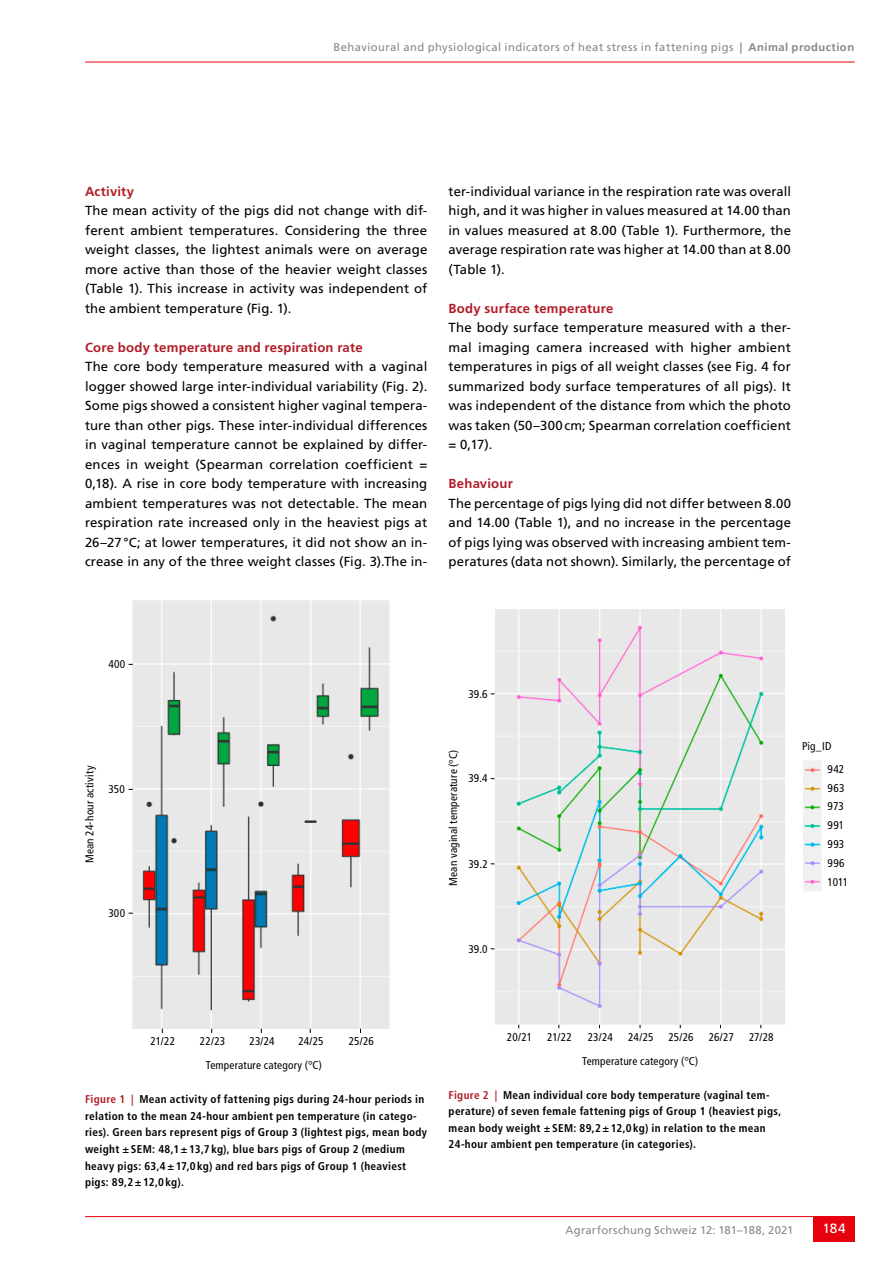
<style>
.page{position:relative;width:893px;height:1263px;background:#fff}
.page>*{position:absolute;margin:0;border:0;box-sizing:border-box;transform-origin:0 0}
.t1{font:13.5px "Frutiger LT Std";color:#fff}
.t2{font:13.2px/19.5px "Frutiger LT Std";letter-spacing:.005em;color:#000;text-align:justify}
.t3{font:700 13.2px "Frutiger LT Std";letter-spacing:.015em;color:#b21c27}
.t4{font:700 condensed 11.25px/16.5px "Frutiger LT Std";letter-spacing:.03em;color:#000}
.t5{font:condensed 11.25px/18.8px "Frutiger LT Std";letter-spacing:.015em;color:#000}
.t6{font:11.25px "Frutiger LT Std";letter-spacing:.035em;color:#878988}
.t7{font:11.25px "Frutiger LT Std";letter-spacing:.015em;color:#878988}
.s1{font-weight:700}
.s2{color:#b21c27}
</style>
<div class="page">
<hr style="left:85px;top:62px;width:770px;height:1px;background:#e7000e">
<hr style="left:85px;top:1216px;width:770px;height:1px;background:#e7000e">
<div style="left:813px;top:1216px;width:42px;height:26px;background:#e7000e"></div>
<img style="left:133px;top:601px;width:257px;height:428px">
<img style="left:803px;top:761px;width:19px;height:130px">
<img style="left:495px;top:610px;width:290px;height:414px">
<p class="t6" style="left:333px;top:40px;width:522px">Behavioural and physiological indicators of heat stress in fattening pigs <span class="s1">| Animal production</span></p>
<p class="t3" style="left:85px;top:183px;width:51px">Activity</p>
<p class="t2" style="left:85px;top:201px;width:344px">The mean activity of the pigs did not change with dif&shy;ferent ambient temperatures. Considering the three weight classes, the lightest animals were on average more active than those of the heavier weight classes (Table 1). This increase in activity was independent of the ambient temperature (Fig. 1).</p>
<p class="t3" style="left:85px;top:339px;width:279px">Core body temperature and respiration rate</p>
<p class="t2" style="left:85px;top:357px;width:344px">The core body temperature measured with a vaginal logger showed large inter-individual variability (Fig. 2).<br>Some pigs showed a consistent higher vaginal tempera&shy;ture than other pigs. These inter-individual differences in vaginal temperature cannot be explained by differ&shy;ences in weight (Spearman correlation coefficient = 0,18). A rise in core body temperature with increasing ambient temperatures was not detectable. The mean respiration rate increased only in the heaviest pigs at 26–27°C; at lower temperatures, it did not show an in&shy;crease in any of the three weight classes (Fig. 3).The in-</p>
<p class="t2" style="left:449px;top:181px;width:344px">ter-individual variance in the respiration rate was overall high, and it was higher in values measured at 14.00 than in values measured at 8.00 (Table 1). Furthermore, the average respiration rate was higher at 14.00 than at 8.00 (Table 1).</p>
<p class="t3" style="left:449px;top:300px;width:166px">Body surface temperature</p>
<p class="t2" style="left:449px;top:318px;width:344px">The body surface temperature measured with a ther&shy;mal imaging camera increased with higher ambient temperatures in pigs of all weight classes (see Fig. 4 for summarized body surface temperatures of all pigs). It was independent of the distance from which the photo was taken (50–300cm; Spearman correlation coefficient = 0,17).</p>
<p class="t3" style="left:449px;top:476px;width:66px">Behaviour</p>
<p class="t2" style="left:449px;top:493px;width:344px">The percentage of pigs lying did not differ between 8.00 and 14.00 (Table 1), and no increase in the percentage of pigs lying was observed with increasing ambient tem&shy;peratures (data not shown). Similarly, the percentage of</p>
<p class="t5" style="left:108px;top:655px;width:19px">400</p>
<p class="t5" style="left:80px;top:863px;width:99px;rotate:-90deg">Mean 24-hour activity</p>
<p class="t5" style="left:108px;top:780px;width:18px">350</p>
<p class="t5" style="left:108px;top:904px;width:18px">300</p>
<p class="t5" style="left:468px;top:684px;width:21px">39.6</p>
<p class="t5" style="left:444px;top:886px;width:138px;rotate:-90deg">Mean vaginal temperature (°C)</p>
<p class="t5" style="left:468px;top:769px;width:21px">39.4</p>
<p class="t5" style="left:468px;top:854px;width:21px">39.2</p>
<p class="t5" style="left:468px;top:939px;width:21px">39.0</p>
<p class="t5" style="left:828px;top:734px;width:18px;line-height:23.1px;text-indent:-26px">Pig_ID<br>942</p>
<p class="t5" style="left:828px;top:778px;width:22px">963<br>973<br>991<br>993<br>996<br>1011</p>
<p class="t5" style="left:151px;top:1032px;width:26px">21/22</p>
<p class="t5" style="left:200px;top:1032px;width:27px">22/23</p>
<p class="t5" style="left:250px;top:1032px;width:27px">23/24</p>
<p class="t5" style="left:298px;top:1032px;width:27px">24/25</p>
<p class="t5" style="left:349px;top:1032px;width:27px">25/26</p>
<p class="t5" style="left:507px;top:1027px;width:27px">20/21</p>
<p class="t5" style="left:547px;top:1027px;width:26px">21/22</p>
<p class="t5" style="left:588px;top:1027px;width:27px">23/24</p>
<p class="t5" style="left:628px;top:1027px;width:27px">24/25</p>
<p class="t5" style="left:668px;top:1027px;width:27px">25/26</p>
<p class="t5" style="left:709px;top:1027px;width:27px">26/27</p>
<p class="t5" style="left:749px;top:1027px;width:26px">27/28</p>
<p class="t5" style="left:206px;top:1056px;width:118px">Temperature category (°C)</p>
<p class="t5" style="left:582px;top:1052px;width:118px">Temperature category (°C)</p>
<p class="t4" style="left:85px;top:1091px;width:344px"><span class="s2">Figure 1 |</span> Mean activity of fattening pigs during 24-hour periods in relation to the mean 24-hour ambient pen temperature (in catego&shy;ries). Green bars represent pigs of Group 3 (lightest pigs, mean body weight ±SEM: 48,1±13,7 kg), blue bars pigs of Group 2 (medium heavy pigs: 63,4±17,0 kg) and red bars pigs of Group 1 (heaviest pigs: 89,2±12,0 kg).</p>
<p class="t4" style="left:449px;top:1086px;width:334px"><span class="s2">Figure 2 |</span> Mean individual core body temperature (vaginal tem&shy;perature) of seven female fattening pigs of Group 1 (heaviest pigs, mean body weight ±SEM: 89,2±12,0 kg) in relation to the mean 24-hour ambient pen temperature (in categories).</p>
<p class="t7" style="left:566px;top:1223px;width:229px">Agrarforschung Schweiz 12: 181–188, 2021</p>
<p class="t1" style="left:822px;top:1221px;width:25px">184</p>
</div>
